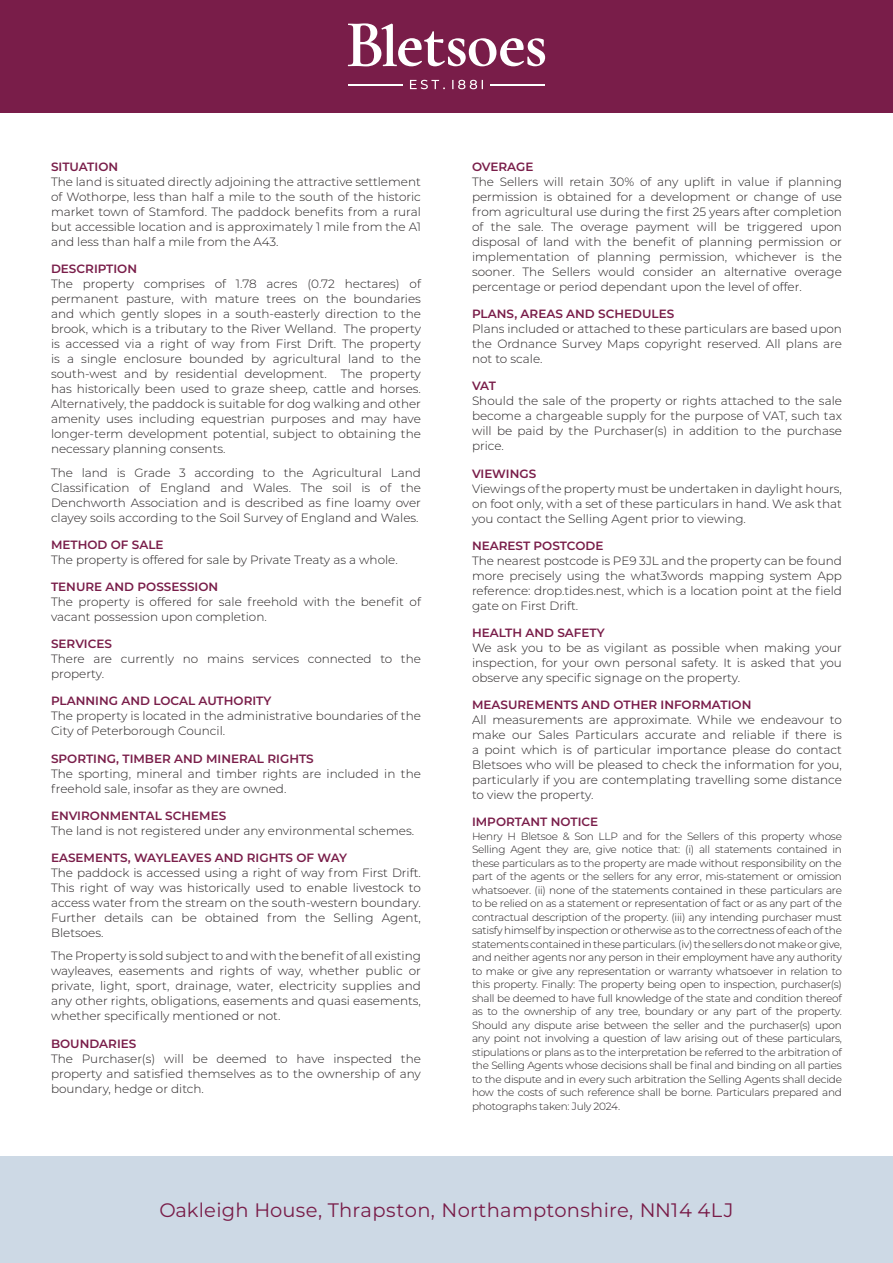
<style>
.page{position:relative;width:893px;height:1263px;background:#fff}
.page>*{position:absolute;margin:0;border:0;box-sizing:border-box;transform-origin:0 0}
.t1{font:19.5px "Montserrat";letter-spacing:.015em;color:#791d49}
._10_Body_Text{font:300 12px/15px "Montserrat";color:#231f20;text-align:justify}
._09_Headings{font:600 12px "Montserrat";color:#791d49}
._10_Body_Text-2{font:300 10.5px/13.5px "Montserrat";letter-spacing:-.025em;color:#231f20;text-align:justify}
</style>
<div class="page">
<div style="left:0;top:0;width:893px;height:113px;background:#791d49"></div>
<hr style="left:348px;top:84px;width:54px;height:1px;background:#fff">
<hr style="left:491px;top:84px;width:54px;height:1px;background:#fff">
<svg style="left:348px;top:23px;width:197px;height:43px"></svg>
<svg style="left:410px;top:80px;width:35px;height:9px"></svg>
<svg style="left:452px;top:80px;width:31px;height:9px"></svg>
<div style="left:0;top:1157px;width:893px;height:106px;background:#cdd9e5"></div>
<p class="_09_Headings" style="left:51px;top:158px;width:69px">SITUATION</p>
<p class="_10_Body_Text" style="left:51px;top:174px;width:371px">The land is situated directly adjoining the attractive settlement of Wothorpe, less than half a mile to the south of the historic market town of Stamford. The paddock benefits from a rural but accessible location and is approximately 1 mile from the A1 and less than half a mile from the A43.</p>
<p class="_09_Headings" style="left:51px;top:260px;width:88px">DESCRIPTION</p>
<p class="_10_Body_Text" style="left:51px;top:276px;width:371px">The property comprises of 1.78 acres (0.72 hectares) of permanent pasture, with mature trees on the boundaries and which gently slopes in a south-easterly direction to the brook, which is a tributary to the River Welland. The property is accessed via a right of way from First Drift. The property is a single enclosure bounded by agricultural land to the south-west and by residential development. The property has historically been used to graze sheep, cattle and horses.<br>Alternatively, the paddock is suitable for dog walking and other amenity uses including equestrian purposes and may have longer-term development potential, subject to obtaining the necessary planning consents.</p>
<p class="_10_Body_Text" style="left:51px;top:465px;width:371px">The land is Grade 3 according to the Agricultural Land Classification of England and Wales. The soil is of the Denchworth Association and is described as fine loamy over clayey soils according to the Soil Survey of England and Wales.</p>
<p class="_09_Headings" style="left:51px;top:536px;width:114px">METHOD OF SALE</p>
<p class="_10_Body_Text" style="left:51px;top:552px;width:348px">The property is offered for sale by Private Treaty as a whole.</p>
<p class="_09_Headings" style="left:51px;top:578px;width:169px">TENURE AND POSSESSION</p>
<p class="_10_Body_Text" style="left:51px;top:594px;width:371px">The property is offered for sale freehold with the benefit of vacant possession upon completion.</p>
<p class="_09_Headings" style="left:51px;top:635px;width:63px">SERVICES</p>
<p class="_10_Body_Text" style="left:51px;top:651px;width:371px">There are currently no mains services connected to the property.</p>
<p class="_09_Headings" style="left:51px;top:693px;width:222px">PLANNING AND LOCAL AUTHORITY</p>
<p class="_10_Body_Text" style="left:51px;top:708px;width:371px">The property is located in the administrative boundaries of the<br>City of Peterborough Council.</p>
<p class="_09_Headings" style="left:51px;top:750px;width:264px">SPORTING, TIMBER AND MINERAL RIGHTS</p>
<p class="_10_Body_Text" style="left:51px;top:765px;width:371px">The sporting, mineral and timber rights are included in the freehold sale, insofar as they are owned.</p>
<p class="_09_Headings" style="left:51px;top:807px;width:177px">ENVIRONMENTAL SCHEMES</p>
<p class="_10_Body_Text" style="left:51px;top:823px;width:365px">The land is not registered under any environmental schemes.</p>
<p class="_09_Headings" style="left:51px;top:849px;width:298px">EASEMENTS, WAYLEAVES AND RIGHTS OF WAY</p>
<p class="_10_Body_Text" style="left:51px;top:865px;width:371px">The paddock is accessed using a right of way from First Drift.<br>This right of way was historically used to enable livestock to access water from the stream on the south-western boundary.<br>Further details can be obtained from the Selling Agent, Bletsoes.</p>
<p class="_10_Body_Text" style="left:51px;top:948px;width:371px">The Property is sold subject to and with the benefit of all existing wayleaves, easements and rights of way, whether public or private, light, sport, drainage, water, electricity supplies and any other rights, obligations, easements and quasi easements, whether specifically mentioned or not.</p>
<p class="_09_Headings" style="left:51px;top:1035px;width:87px">BOUNDARIES</p>
<p class="_10_Body_Text" style="left:51px;top:1050px;width:371px">The Purchaser(s) will be deemed to have inspected the property and satisfied themselves as to the ownership of any boundary, hedge or ditch.</p>
<p class="_09_Headings" style="left:472px;top:158px;width:63px">OVERAGE</p>
<p class="_10_Body_Text" style="left:472px;top:174px;width:371px">The Sellers will retain 30% of any uplift in value if planning permission is obtained for a development or change of use from agricultural use during the first 25 years after completion of the sale. The overage payment will be triggered upon disposal of land with the benefit of planning permission or implementation of planning permission, whichever is the sooner. The Sellers would consider an alternative overage percentage or period dependant upon the level of offer.</p>
<p class="_09_Headings" style="left:472px;top:305px;width:204px">PLANS, AREAS AND SCHEDULES</p>
<p class="_10_Body_Text" style="left:472px;top:321px;width:371px">Plans included or attached to these particulars are based upon the Ordnance Survey Maps copyright reserved. All plans are not to scale.</p>
<p class="_09_Headings" style="left:472px;top:378px;width:26px">VAT</p>
<p class="_10_Body_Text" style="left:472px;top:393px;width:371px">Should the sale of the property or rights attached to the sale become a chargeable supply for the purpose of VAT, such tax will be paid by the Purchaser(s) in addition to the purchase price.</p>
<p class="_09_Headings" style="left:472px;top:465px;width:66px">VIEWINGS</p>
<p class="_10_Body_Text" style="left:472px;top:480px;width:371px">Viewings of the property must be undertaken in daylight hours, on foot only, with a set of these particulars in hand. We ask that you contact the Selling Agent prior to viewing.</p>
<p class="_09_Headings" style="left:472px;top:537px;width:133px">NEAREST POSTCODE</p>
<p class="_10_Body_Text" style="left:472px;top:553px;width:371px">The nearest postcode is PE9 3JL and the property can be found more precisely using the what3words mapping system App reference: drop.tides.nest, which is a location point at the field gate on First Drift.</p>
<p class="_09_Headings" style="left:472px;top:624px;width:134px">HEALTH AND SAFETY</p>
<p class="_10_Body_Text" style="left:472px;top:640px;width:371px">We ask you to be as vigilant as possible when making your inspection, for your own personal safety. It is asked that you observe any specific signage on the property.</p>
<p class="_09_Headings" style="left:472px;top:696px;width:281px">MEASUREMENTS AND OTHER INFORMATION</p>
<p class="_10_Body_Text" style="left:472px;top:712px;width:371px">All measurements are approximate. While we endeavour to make our Sales Particulars accurate and reliable if there is a point which is of particular importance please do contact Bletsoes who will be pleased to check the information for you, particularly if you are contemplating travelling some distance to view the property.</p>
<p class="_09_Headings" style="left:472px;top:813px;width:128px">IMPORTANT NOTICE</p>
<p class="_10_Body_Text-2" style="left:472px;top:829px;width:371px">Henry H Bletsoe &amp; Son LLP and for the Sellers of this property whose Selling Agent they are, give notice that: (i) all statements contained in these particulars as to the property are made without responsibility on the part of the agents or the sellers for any error, mis-statement or omission whatsoever. (ii) none of the statements contained in these particulars are to be relied on as a statement or representation of fact or as any part of the contractual description of the property. (iii) any intending purchaser must satisfy himself by inspection or otherwise as to the correctness of each of the statements contained in these particulars. (iv) the sellers do not make or give, and neither agents nor any person in their employment have any authority to make or give any representation or warranty whatsoever in relation to this property. Finally: The property being open to inspection, purchaser(s) shall be deemed to have full knowledge of the state and condition thereof as to the ownership of any tree, boundary or any part of the property.<br>Should any dispute arise between the seller and the purchaser(s) upon any point not involving a question of law arising out of these particulars, stipulations or plans as to the interpretation be referred to the arbitration of the Selling Agents whose decisions shall be final and binding on all parties to the dispute and in every such arbitration the Selling Agents shall decide how the costs of such reference shall be borne. Particulars prepared and photographs taken: July 2024.</p>
<p class="t1" style="left:159px;top:1197px;width:575px">Oakleigh House, Thrapston, Northamptonshire, NN14 4LJ</p>
</div>
